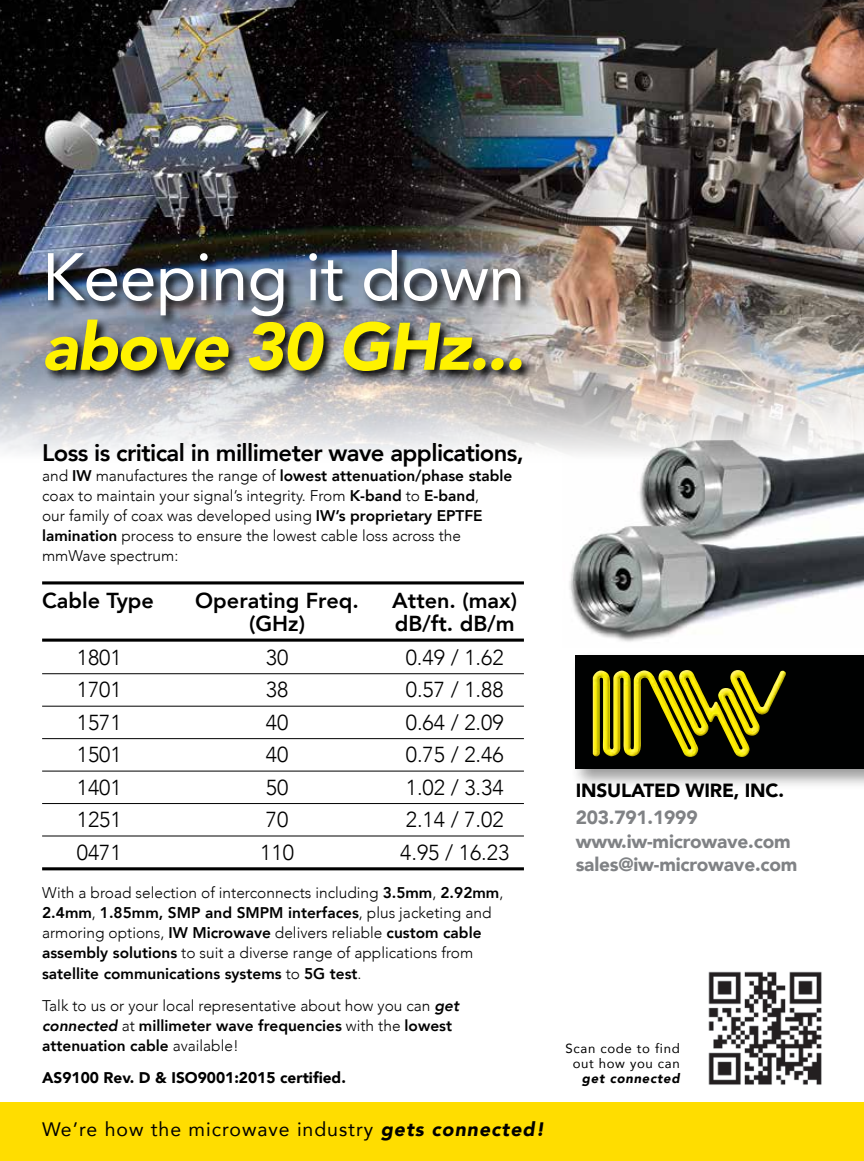
<style>
.page{position:relative;width:864px;height:1161px;background:#fff}
.page>*{position:absolute;margin:0;border:0;box-sizing:border-box;transform-origin:0 0}
.t1{font:66.45px "Avenir";letter-spacing:-.01em;color:#fff}
.t2{font:italic 900 66.45px "Avenir";letter-spacing:-.025em;color:#fff200}
.t3{font:800 23.85px "Avenir";letter-spacing:-.025em;color:#000}
.t4{font:300 21.6px "Avenir";color:#000}
.t5{font:800 21.6px "Avenir";color:#000}
.t6{font:19.5px "Avenir";letter-spacing:.05em;color:#000}
.t7{font:900 19.05px/23.5px "Avenir";letter-spacing:-.01em;color:#808285}
.t8{font:900 19.05px "Avenir";letter-spacing:-.01em;color:#000}
.t9{font:300 15.45px/20.1px "Avenir";color:#000}
.t10{font:900 15.45px "Avenir";color:#000}
.t11{font:13.2px/14.7px "Avenir";letter-spacing:.05em;color:#000;text-align:center}
.t12{font:italic 900 13.2px "Avenir";letter-spacing:.05em;color:#000}
.s1{font-weight:800}
.s2{font-weight:800;font-style:italic}
.s3{font-weight:900;font-style:italic}
</style>
<div class="page">
<img style="left:0;top:0;width:864px;height:453px">
<hr style="left:42px;top:581px;width:482px;height:3px;background:#000">
<hr style="left:42px;top:639px;width:482px;height:3px;background:#000">
<hr style="left:42px;top:673px;width:482px;height:1px;background:#000">
<hr style="left:42px;top:706px;width:482px;height:1px;background:#000">
<hr style="left:42px;top:738px;width:482px;height:1px;background:#000">
<hr style="left:42px;top:771px;width:482px;height:1px;background:#000">
<hr style="left:42px;top:803px;width:482px;height:1px;background:#000">
<hr style="left:42px;top:836px;width:482px;height:1px;background:#000">
<hr style="left:42px;top:867px;width:482px;height:3px;background:#000">
<img style="left:43px;top:247px;width:491px;height:137px">
<img style="left:682px;top:971px;width:166px;height:132px">
<div style="left:0;top:1103px;width:864px;height:58px;background:#fd0"></div>
<div style="left:571px;top:651px;width:293px;height:139px;background:#000;opacity:.4"></div>
<div style="left:575px;top:656px;width:289px;height:113px;background:#000101"></div>
<img style="left:593px;top:670px;width:98px;height:86px">
<img style="left:563px;top:440px;width:301px;height:202px">
<h1 class="t1" style="left:42px;top:224px;width:485px">Keeping it down</h1>
<h1 class="t2" style="left:42px;top:292px;width:484px">above 30 GHz...</h1>
<h2 class="t3" style="left:42px;top:434px;width:483px">Loss is critical in millimeter wave applications,</h2>
<p class="t9" style="left:42px;top:466px;width:472px">and <span class="s1">IW</span> manufactures the range of <span class="s1">lowest attenuation/phase stable </span>coax to maintain your signal’s integrity. From <span class="s1">K-band</span> to <span class="s1">E-band</span>,<br>our family of coax was developed using <span class="s1">IW’s proprietary EPTFE lamination</span> process to ensure the lowest cable loss across the mmWave spectrum:</p>
<h3 class="t5" style="left:42px;top:583px;width:113px">Cable Type</h3>
<h3 class="t5" style="left:195px;top:583px;width:165px">Operating Freq.</h3>
<h3 class="t5" style="left:392px;top:583px;width:126px">Atten. (max)</h3>
<h3 class="t5" style="left:249px;top:607px;width:58px">(GHz)</h3>
<h3 class="t5" style="left:395px;top:607px;width:121px">dB/ft. dB/m</h3>
<h3 class="t4" style="left:77px;top:645px;width:47px">1801</h3>
<h3 class="t4" style="left:266px;top:645px;width:24px">30</h3>
<h3 class="t4" style="left:406px;top:645px;width:100px">0.49 / 1.62</h3>
<h3 class="t4" style="left:77px;top:677px;width:47px">1701</h3>
<h3 class="t4" style="left:266px;top:677px;width:24px">38</h3>
<h3 class="t4" style="left:406px;top:677px;width:100px">0.57 / 1.88</h3>
<h3 class="t4" style="left:77px;top:710px;width:47px">1571</h3>
<h3 class="t4" style="left:266px;top:710px;width:24px">40</h3>
<h3 class="t4" style="left:406px;top:710px;width:100px">0.64 / 2.09</h3>
<h3 class="t4" style="left:77px;top:742px;width:47px">1501</h3>
<h3 class="t4" style="left:266px;top:742px;width:24px">40</h3>
<h3 class="t4" style="left:406px;top:742px;width:100px">0.75 / 2.46</h3>
<h3 class="t4" style="left:77px;top:774px;width:47px">1401</h3>
<h3 class="t4" style="left:266px;top:774px;width:24px">50</h3>
<h3 class="t4" style="left:406px;top:774px;width:100px">1.02 / 3.34</h3>
<h3 class="t4" style="left:77px;top:807px;width:47px">1251</h3>
<h3 class="t4" style="left:266px;top:807px;width:24px">70</h3>
<h3 class="t4" style="left:406px;top:807px;width:100px">2.14 / 7.02</h3>
<h3 class="t4" style="left:77px;top:839px;width:47px">0471</h3>
<h3 class="t4" style="left:260px;top:839px;width:35px">110</h3>
<h3 class="t4" style="left:400px;top:839px;width:111px">4.95 / 16.23</h3>
<p class="t9" style="left:42px;top:883px;width:463px">With a broad selection of interconnects including <span class="s1">3.5mm</span>, <span class="s1">2.92mm</span>, <span class="s1">2.4mm</span>, <span class="s1">1.85mm, SMP and SMPM interfaces</span>, plus jacketing and armoring options, <span class="s1">IW Microwave</span> delivers reliable <span class="s1">custom cable assembly solutions</span> to suit a diverse range of applications from <span class="s1">satellite communications systems</span> to <span class="s1">5G test</span>.</p>
<p class="t9" style="left:42px;top:996px;width:419px">Talk to us or your local representative about how you can <span class="s2">get connected</span> at <span class="s1">millimeter wave frequencies</span> with the <span class="s1">lowest attenuation cable</span> available!</p>
<p class="t10" style="left:42px;top:1065px;width:305px">AS9100 Rev. D &amp; ISO9001:2015 certified.</p>
<p class="t6" style="left:42px;top:1113px;width:504px">We’re how the microwave industry <span class="s3">gets connected!</span></p>
<p class="t8" style="left:576px;top:774px;width:210px">Insulated WIre, Inc.</p>
<p class="t7" style="left:576px;top:805px;width:223px">203.791.1999 www.iw-microwave.com sales@iw-microwave.com</p>
<p class="t11" style="left:566px;top:1041px;width:116px">Scan code to find out how you can</p>
<p class="t12" style="left:582px;top:1067px;width:99px">get connected</p>
</div>
